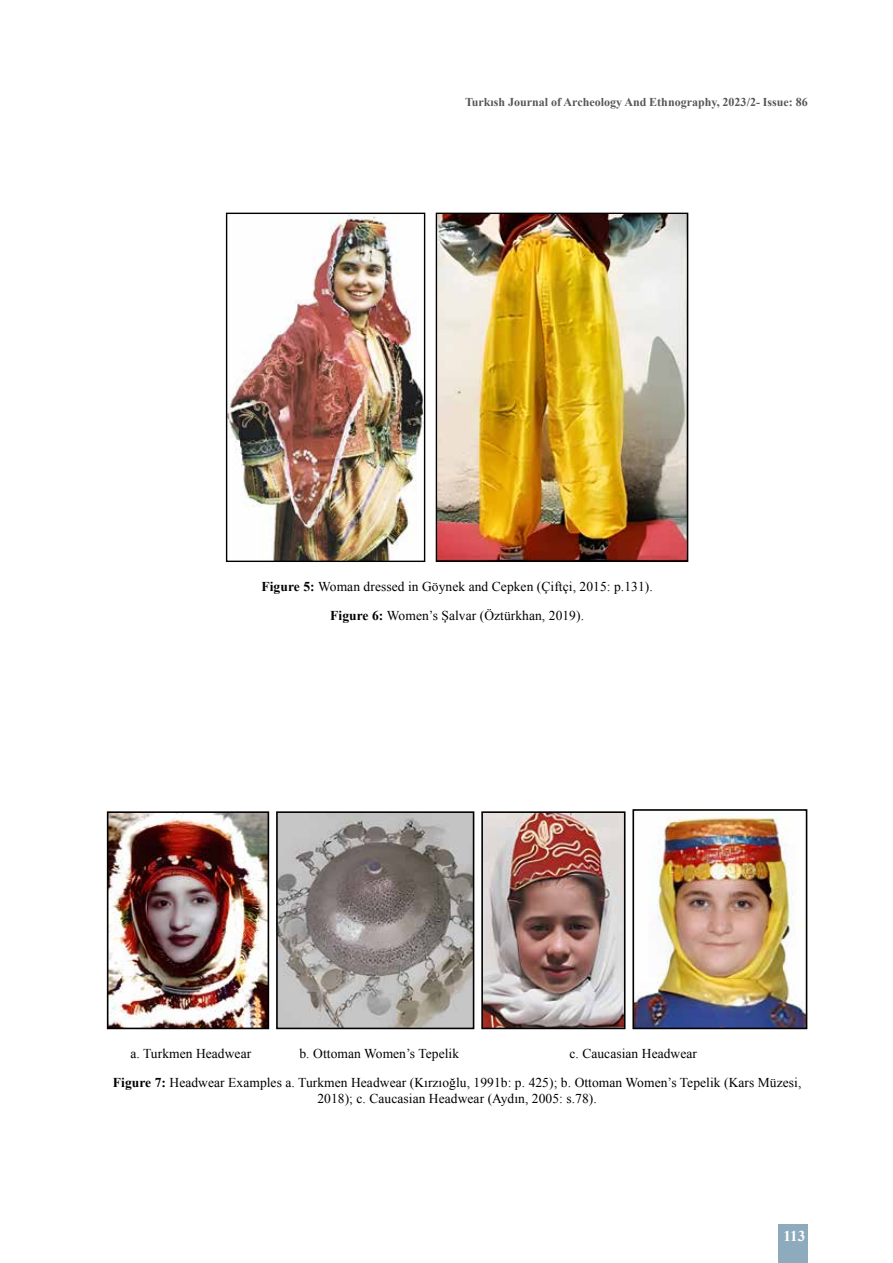
<style>
.page{position:relative;width:893px;height:1263px;background:#fff}
.page>*{position:absolute;margin:0;border:0;box-sizing:border-box;transform-origin:0 0}
.t1{font:700 15px "Times New Roman";color:#fff}
.t2{font:13.5px/29px "Times New Roman";letter-spacing:.005em;color:#000;text-align:center}
.t3{font:700 12px "Times New Roman";color:#575756}
.s1{font-weight:700}
</style>
<div class="page">
<div style="left:778px;top:1224px;width:30px;height:39px;background:#8eabbe"></div>
<img style="left:228px;top:215px;width:195px;height:345px">
<div style="left:226px;top:213px;width:199px;height:349px;border:1px solid #000"></div>
<img style="left:438px;top:215px;width:248px;height:345px">
<div style="left:436px;top:213px;width:252px;height:349px;border:1px solid #000"></div>
<img style="left:110px;top:814px;width:156px;height:212px">
<div style="left:107px;top:811px;width:162px;height:218px;border:2px solid #000"></div>
<img style="left:279px;top:814px;width:192px;height:212px">
<div style="left:276px;top:811px;width:198px;height:218px;border:2px solid #000"></div>
<img style="left:484px;top:814px;width:138px;height:212px">
<div style="left:481px;top:811px;width:144px;height:218px;border:2px solid #000"></div>
<img style="left:635px;top:815px;width:169px;height:211px">
<div style="left:632px;top:809px;width:175px;height:220px;border:2px solid #000"></div>
<p class="t3" style="left:465px;top:94px;width:344px">Turkısh Journal of Archeology And Ethnography, 2023/2- Issue: 86</p>
<p class="t2" style="left:262px;top:572px;width:393px"><span class="s1">Figure 5:</span> Woman dressed in Göynek and Cepken (Çiftçi, 2015: p.131).<br><span class="s1">Figure 6:</span> Women’s Şalvar (Öztürkhan, 2019).</p>
<p class="t2" style="left:113px;top:1039px;width:690px;text-align:left;text-indent:457px">c. Caucasian Headwear<br><span class="s1">Figure 7:</span> Headwear Examples a. Turkmen Headwear (Kırzıoğlu, 1991b: p. 425); b. Ottoman Women’s Tepelik (Kars Müzesi,</p>
<p class="t2" style="left:317px;top:1084px;width:281px">2018); c. Caucasian Headwear (Aydın, 2005: s.78).</p>
<p class="t2" style="left:130px;top:1039px;width:122px">a. Turkmen Headwear</p>
<p class="t2" style="left:299px;top:1039px;width:161px">b. Ottoman Women’s Tepelik</p>
<p class="t1" style="left:784px;top:1226px;width:23px">113</p>
</div>
